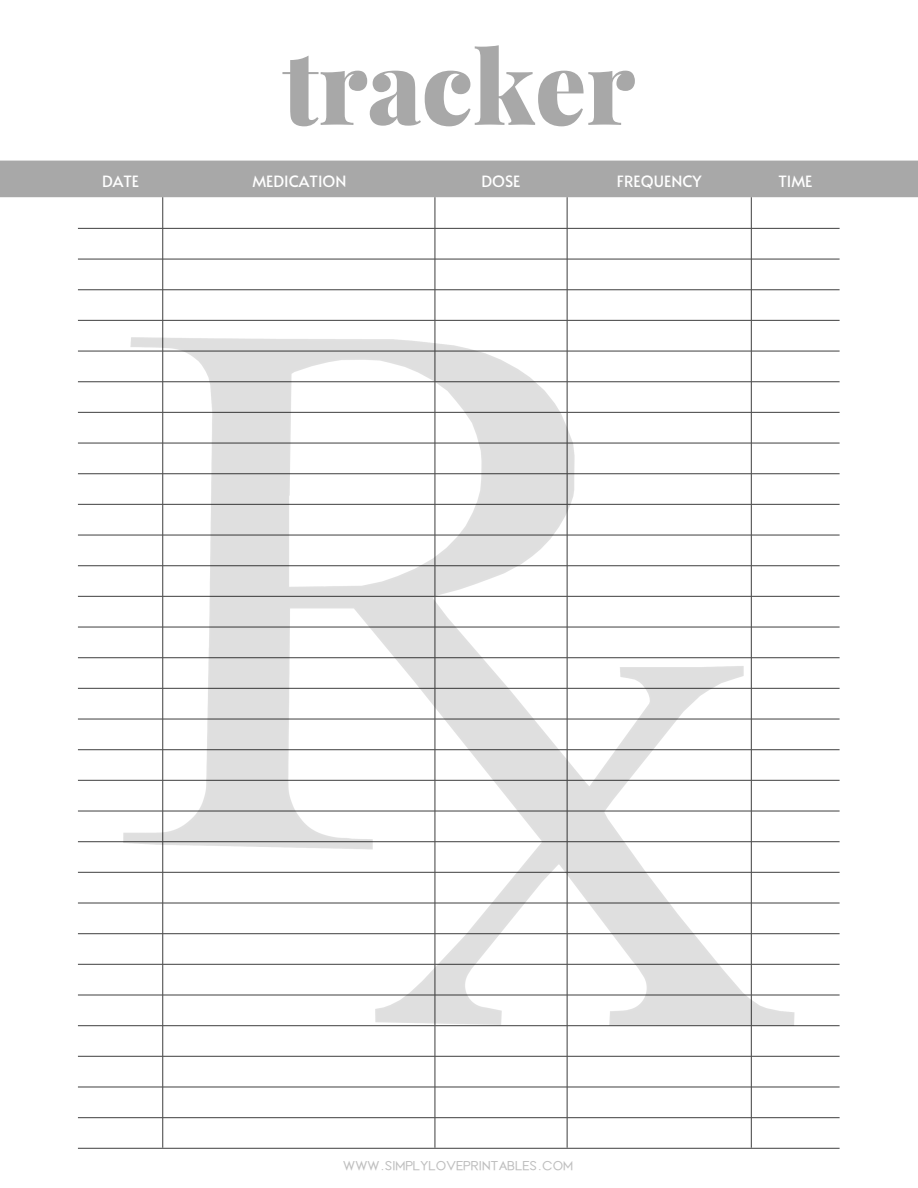
<style>
.page{position:relative;width:918px;height:1188px;background:#fff}
.page>*{position:absolute;margin:0;border:0;box-sizing:border-box;transform-origin:0 0}
.t1{font:900 101.85px "Playfair Display";color:#a8a8a8}
.t2{font:15.45px "Alata";color:#fff}
.t3{font:900 13.5px "LOVES";color:#bfbfbf}
</style>
<div class="page">
<hr style="left:78px;top:228px;width:762px;height:1px;background:#545454">
<hr style="left:78px;top:259px;width:762px;height:1px;background:#545454">
<hr style="left:78px;top:289px;width:762px;height:1px;background:#545454">
<hr style="left:78px;top:320px;width:762px;height:1px;background:#545454">
<hr style="left:78px;top:351px;width:762px;height:1px;background:#545454">
<hr style="left:78px;top:381px;width:762px;height:1px;background:#545454">
<hr style="left:78px;top:412px;width:762px;height:1px;background:#545454">
<hr style="left:78px;top:442px;width:762px;height:2px;background:#545454">
<hr style="left:78px;top:473px;width:762px;height:1px;background:#545454">
<hr style="left:78px;top:504px;width:762px;height:1px;background:#545454">
<hr style="left:78px;top:534px;width:762px;height:2px;background:#545454">
<hr style="left:78px;top:565px;width:762px;height:1px;background:#545454">
<hr style="left:78px;top:596px;width:762px;height:1px;background:#545454">
<hr style="left:78px;top:626px;width:762px;height:2px;background:#545454">
<hr style="left:78px;top:657px;width:762px;height:1px;background:#545454">
<hr style="left:78px;top:688px;width:762px;height:1px;background:#545454">
<hr style="left:78px;top:718px;width:762px;height:2px;background:#545454">
<hr style="left:78px;top:749px;width:762px;height:1px;background:#545454">
<hr style="left:78px;top:780px;width:762px;height:1px;background:#545454">
<hr style="left:78px;top:810px;width:762px;height:2px;background:#545454">
<hr style="left:78px;top:841px;width:762px;height:1px;background:#545454">
<hr style="left:78px;top:872px;width:762px;height:1px;background:#545454">
<hr style="left:78px;top:902px;width:762px;height:2px;background:#545454">
<hr style="left:78px;top:933px;width:762px;height:1px;background:#545454">
<hr style="left:78px;top:964px;width:762px;height:1px;background:#545454">
<hr style="left:78px;top:994px;width:762px;height:2px;background:#545454">
<hr style="left:78px;top:1025px;width:762px;height:1px;background:#545454">
<hr style="left:78px;top:1056px;width:762px;height:1px;background:#545454">
<hr style="left:78px;top:1086px;width:762px;height:2px;background:#545454">
<hr style="left:78px;top:1117px;width:762px;height:1px;background:#545454">
<hr style="left:78px;top:1148px;width:762px;height:1px;background:#545454">
<hr style="left:162px;top:197px;width:1px;height:951px;background:#545454">
<hr style="left:434px;top:197px;width:1px;height:951px;background:#545454">
<hr style="left:567px;top:197px;width:1px;height:951px;background:#545454">
<hr style="left:751px;top:197px;width:1px;height:951px;background:#545454">
<div style="left:0;top:161px;width:918px;height:36px;background:#a8a8a8"></div>
<img style="left:123px;top:338px;width:672px;height:687px">
<p class="t1" style="left:283px;top:15px;width:354px">tracker</p>
<p class="t2" style="left:102px;top:170px;width:39px">DATE</p>
<p class="t2" style="left:252px;top:170px;width:96px">MEDICATION</p>
<p class="t2" style="left:482px;top:170px;width:40px">DOSE</p>
<p class="t2" style="left:617px;top:170px;width:86px">FREQUENCY</p>
<p class="t2" style="left:778px;top:170px;width:36px">TIME</p>
<p class="t3" style="left:344px;top:1159px;width:232px">WWW.SIMPLYLOVEPRINTABLES.COM</p>
</div>
